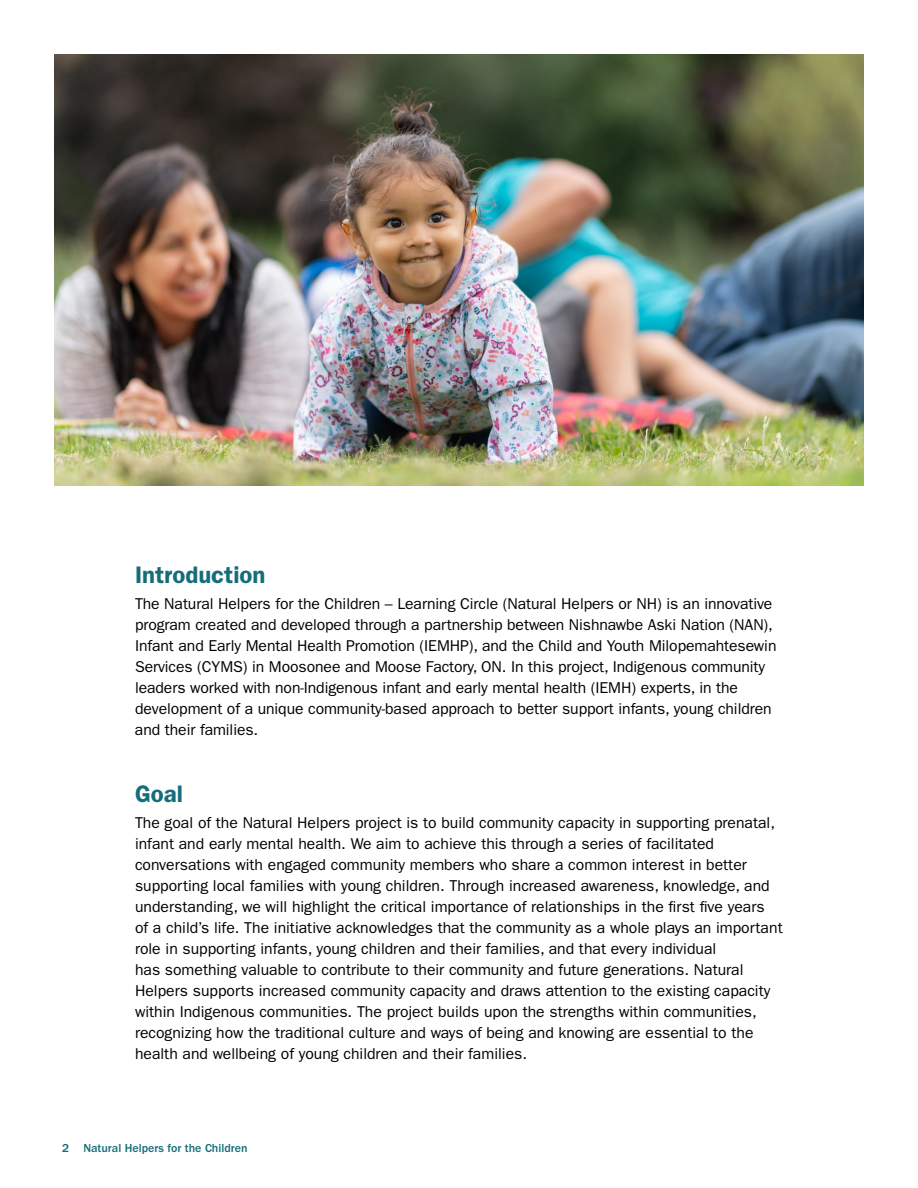
<style>
.page{position:relative;width:918px;height:1188px;background:#fff}
.page>*{position:absolute;margin:0;border:0;box-sizing:border-box;transform-origin:0 0}
.t1{font:600 24px "ITC Franklin Gothic Std";color:#156d7a}
.t2{font:15.75px/21px "ITC Franklin Gothic Std";color:#000}
.t3{font:500 12px "ITC Franklin Gothic Std";color:#156d7a}
</style>
<div class="page">
<img style="left:54px;top:54px;width:810px;height:432px">
<h1 class="t1" style="left:135px;top:561px;width:132px">Introduction</h1>
<p class="t2" style="left:135px;top:594px;width:643px">The Natural Helpers for the Children – Learning Circle (Natural Helpers or NH) is an innovative program created and developed through a partnership between Nishnawbe Aski Nation (NAN), Infant and Early Mental Health Promotion (IEMHP), and the Child and Youth Milopemahtesewin Services (CYMS) in Moosonee and Moose Factory, ON. In this project, Indigenous community leaders worked with non-Indigenous infant and early mental health (IEMH) experts, in the development of a unique community-based approach to better support infants, young children and their families.</p>
<h1 class="t1" style="left:135px;top:780px;width:49px">Goal</h1>
<p class="t2" style="left:135px;top:813px;width:649px">The goal of the Natural Helpers project is to build community capacity in supporting prenatal, infant and early mental health. We aim to achieve this through a series of facilitated conversations with engaged community members who share a common interest in better supporting local families with young children. Through increased awareness, knowledge, and understanding, we will highlight the critical importance of relationships in the first five years<br>of a child’s life. The initiative acknowledges that the community as a whole plays an important role in supporting infants, young children and their families, and that every individual<br>has something valuable to contribute to their community and future generations. Natural Helpers supports increased community capacity and draws attention to the existing capacity within Indigenous communities. The project builds upon the strengths within communities, recognizing how the traditional culture and ways of being and knowing are essential to the health and wellbeing of young children and their families.</p>
<p class="t3" style="left:62px;top:1141px;width:187px">2 Natural Helpers for the Children</p>
</div>
